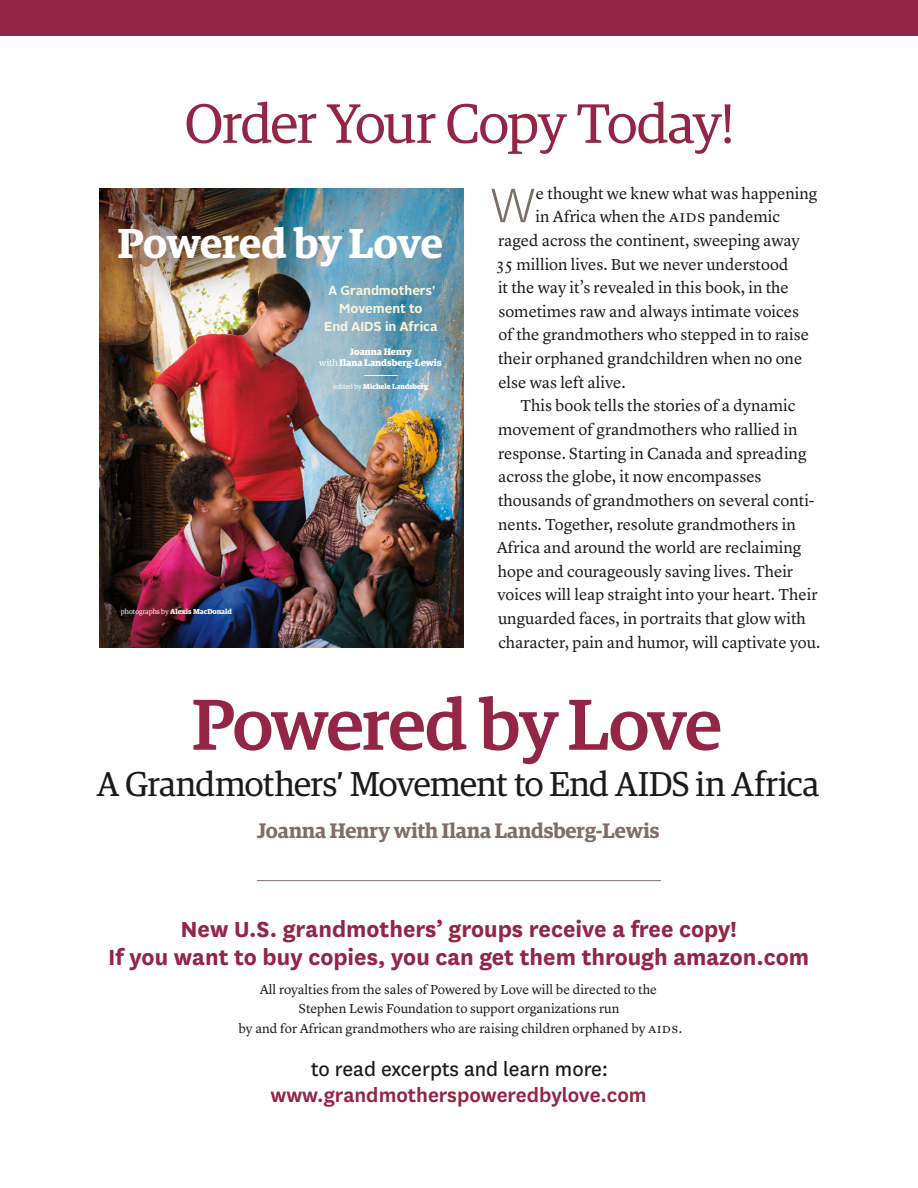
<style>
.page{position:relative;width:918px;height:1188px;background:#fff}
.page>*{position:absolute;margin:0;border:0;box-sizing:border-box;transform-origin:0 0}
.t1{font:500 72px "Guardian Egyp";letter-spacing:-.02em;color:#932546}
.t2{font:300 56.7px "National";color:#816d67}
.t3{font:55.5px "Guardian Egyp";letter-spacing:-.02em;color:#932546}
.t4{font:600 41.85px "Guardian Egyp";letter-spacing:-.01em;color:#fff}
.t5{font:34.5px "Guardian Egyp";letter-spacing:-.01em;color:#1c1b1b}
.t6{font:700 25.5px/28.5px "National";color:#932546;text-align:center}
.t7{font:600 22.5px "National";color:#932546}
.t8{font:22.5px "National";color:#1c1b1b}
.t9{font:600 21px "Guardian Egyp";color:#816d67}
.t10{font:16.5px "Lyon Text";color:#1c1b1b}
.t11{font:13.5px/19.5px "Lyon Text";color:#1c1b1b;text-align:center}
.t12{font:700 13.05px/17.7px "Alright Sans";color:#fbf4dc;text-align:center}
.t13{font:700 9.45px/10.8px "Guardian Egyp";color:#fff;text-align:center}
.t14{font:700 7.2px "Guardian Egyp";color:#faf5e8}
.t15{font:700 7.2px "Guardian Egyp";color:#fff}
.s1{font-weight:400}
</style>
<div class="page">
<div style="left:0;top:0;width:918px;height:36px;background:#932546"></div>
<img style="left:99px;top:189px;width:365px;height:459px">
<hr style="left:364px;top:375px;width:34px;height:1px;background:#fbf4dc">
<hr style="left:257px;top:880px;width:404px;height:1px;background:#816d67">
<h3 class="t3" style="left:185px;top:86px;width:551px">Order Your Copy Today!</h3>
<h3 class="t4" style="left:118px;top:212px;width:326px">Powered by Love</h3>
<p class="t12" style="left:324px;top:282px;width:115px">A Grandmothers’<br>Movement to<br>End AIDS in Africa</p>
<p class="t13" style="left:319px;top:346px;width:124px">Joanna Henry<br><span class="s1">with</span> Ilana Landsberg-Lewis</p>
<p class="t15" style="left:334px;top:381px;width:96px"><span class="s1">edited by</span> Michele Landsberg</p>
<p class="t14" style="left:121px;top:606px;width:113px"><span class="s1">photographs by</span> Alexis MacDonald</p>
<h2 class="t2" style="left:491px;top:170px;width:46px">W</h2>
<p class="t10" style="left:536px;top:180px;width:283px">e thought we knew what was happening</p>
<p class="t10" style="left:536px;top:204px;width:246px">in Africa when the AIDS pandemic</p>
<p class="t10" style="left:498px;top:228px;width:303px">raged across the continent, sweeping away</p>
<p class="t10" style="left:497px;top:251px;width:293px">35 million lives. But we never understood</p>
<p class="t10" style="left:498px;top:275px;width:292px">it the way it’s revealed in this book, in the</p>
<p class="t10" style="left:498px;top:299px;width:302px">sometimes raw and always intimate voices</p>
<p class="t10" style="left:498px;top:322px;width:312px">of the grandmothers who stepped in to raise</p>
<p class="t10" style="left:498px;top:346px;width:306px">their orphaned grandchildren when no one</p>
<p class="t10" style="left:498px;top:370px;width:129px">else was left alive.</p>
<p class="t10" style="left:520px;top:393px;width:277px">This book tells the stories of a dynamic</p>
<p class="t10" style="left:498px;top:417px;width:301px">movement of grandmothers who rallied in</p>
<p class="t10" style="left:498px;top:441px;width:310px">response. Starting in Canada and spreading</p>
<p class="t10" style="left:498px;top:464px;width:265px">across the globe, it now encompasses</p>
<p class="t10" style="left:498px;top:488px;width:318px">thousands of grandmothers on several conti-</p>
<p class="t10" style="left:498px;top:511px;width:299px">nents. Together, resolute grandmothers in</p>
<p class="t10" style="left:497px;top:535px;width:306px">Africa and around the world are reclaiming</p>
<p class="t10" style="left:498px;top:559px;width:297px">hope and courageously saving lives. Their</p>
<p class="t10" style="left:498px;top:582px;width:322px">voices will leap straight into your heart. Their</p>
<p class="t10" style="left:498px;top:606px;width:309px">unguarded faces, in portraits that glow with</p>
<p class="t10" style="left:498px;top:630px;width:324px">character, pain and humor, will captivate you.</p>
<h1 class="t1" style="left:192px;top:673px;width:531px">Powered by Love</h1>
<h3 class="t5" style="left:97px;top:761px;width:724px">A Grandmothers’ Movement to End AIDS in Africa</h3>
<p class="t9" style="left:257px;top:815px;width:404px">Joanna Henry with Ilana Landsberg-Lewis</p>
<h3 class="t6" style="left:108px;top:913px;width:702px">New U.S. grandmothers’ groups receive a free copy!<br>If you want to buy copies, you can get them through amazon.com</h3>
<p class="t11" style="left:239px;top:979px;width:445px">All royalties from the sales of Powered by Love will be directed to the<br>Stephen Lewis Foundation to support organizations run<br>by and for African grandmothers who are raising children orphaned by AIDS.</p>
<h3 class="t8" style="left:311px;top:1055px;width:299px">to read excerpts and learn more:</h3>
<h3 class="t7" style="left:271px;top:1079px;width:378px">www.grandmotherspoweredbylove.com</h3>
</div>
